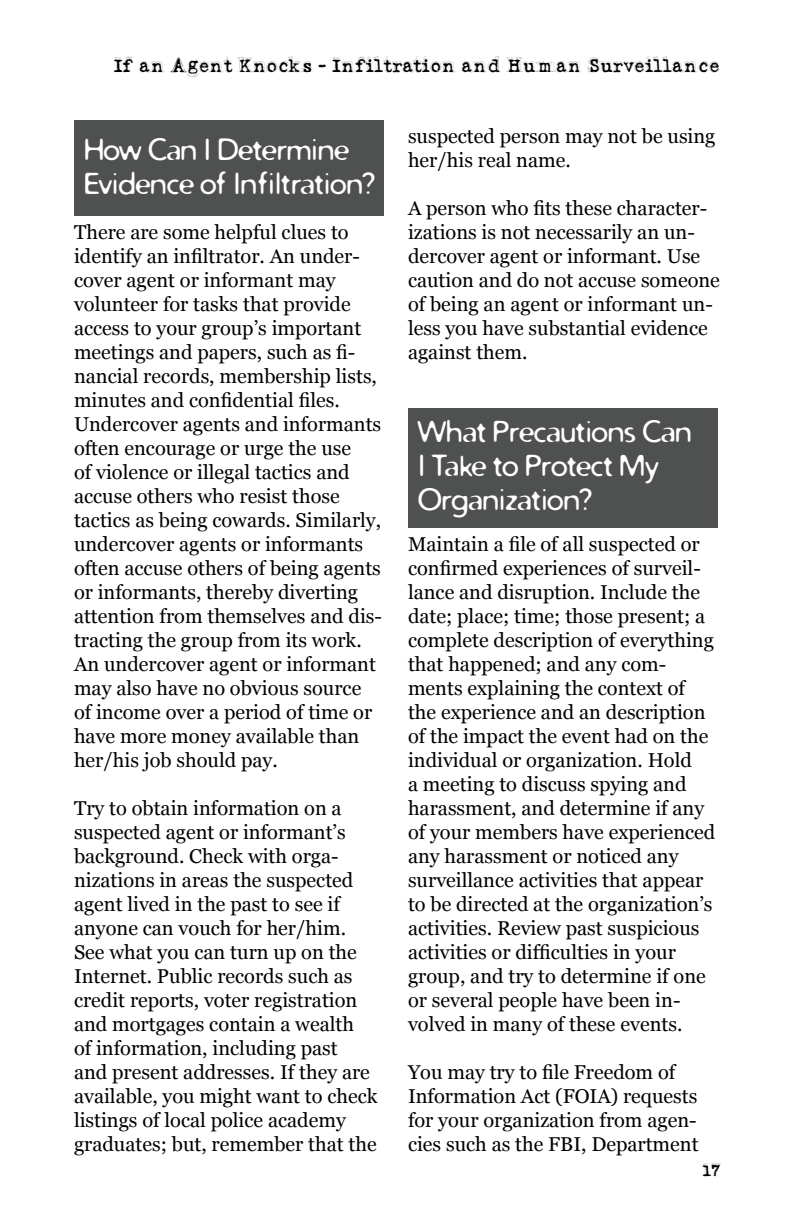
<style>
.page{position:relative;width:792px;height:1224px;background:#fff}
.page>*{position:absolute;margin:0;border:0;box-sizing:border-box;transform-origin:0 0}
.t1{font:30px/34px "Distro";color:#fff}
.t2{font:20px/24px "Georgia";color:#000}
.t3{font:18px "Fluoxetine";color:#000}
.t4{font:16px "Fluoxetine";color:#000}
</style>
<div class="page">
<div style="left:74px;top:120px;width:310px;height:96px;background:#4f5050"></div>
<div style="left:408px;top:408px;width:310px;height:120px;background:#4f5050"></div>
<p class="t3" style="left:114px;top:53px;width:608px">If an Agent Knocks - Infiltration and Human Surveillance</p>
<h1 class="t1" style="left:84px;top:132px;width:294px">How Can I Determine<br>Evidence of Infiltration?</h1>
<p class="t2" style="left:408px;top:124px;width:309px">suspected person may not be using her/his real name.</p>
<p class="t2" style="left:408px;top:196px;width:313px">A person who fits these character&shy;izations is not necessarily an un&shy;dercover agent or informant. Use caution and do not accuse someone of being an agent or informant un&shy;less you have substantial evidence against them.</p>
<p class="t2" style="left:74px;top:220px;width:309px">There are some helpful clues to identify an infiltrator. An under&shy;cover agent or informant may volunteer for tasks that provide access to your group’s important meetings and papers, such as fi&shy;nancial records, membership lists, minutes and confidential files.<br>Undercover agents and informants often encourage or urge the use<br>of violence or illegal tactics and accuse others who resist those tactics as being cowards. Similarly, undercover agents or informants often accuse others of being agents or informants, thereby diverting attention from themselves and dis&shy;tracting the group from its work.<br>An undercover agent or informant may also have no obvious source of income over a period of time or have more money available than her/his job should pay.</p>
<p class="t2" style="left:74px;top:796px;width:305px">Try to obtain information on a suspected agent or informant’s background. Check with orga&shy;nizations in areas the suspected agent lived in the past to see if anyone can vouch for her/him.<br>See what you can turn up on the<br>Internet. Public records such as credit reports, voter registration and mortgages contain a wealth<br>of information, including past<br>and present addresses. If they are available, you might want to check listings of local police academy graduates; but, remember that the</p>
<h1 class="t1" style="left:418px;top:414px;width:275px">What Precautions Can<br>I Take to Protect My<br>Organization?</h1>
<p class="t2" style="left:408px;top:532px;width:309px">Maintain a file of all suspected or confirmed experiences of surveil&shy;lance and disruption. Include the date; place; time; those present; a complete description of everything that happened; and any com&shy;ments explaining the context of the experience and an description of the impact the event had on the individual or organization. Hold<br>a meeting to discuss spying and harassment, and determine if any of your members have experienced any harassment or noticed any surveillance activities that appear to be directed at the organization’s activities. Review past suspicious activities or difficulties in your group, and try to determine if one or several people have been in&shy;volved in many of these events.</p>
<p class="t2" style="left:408px;top:1060px;width:292px">You may try to file Freedom of<br>Information Act (FOIA) requests for your organization from agen&shy;cies such as the FBI, Department</p>
<p class="t4" style="left:702px;top:1159px;width:20px">17</p>
</div>
